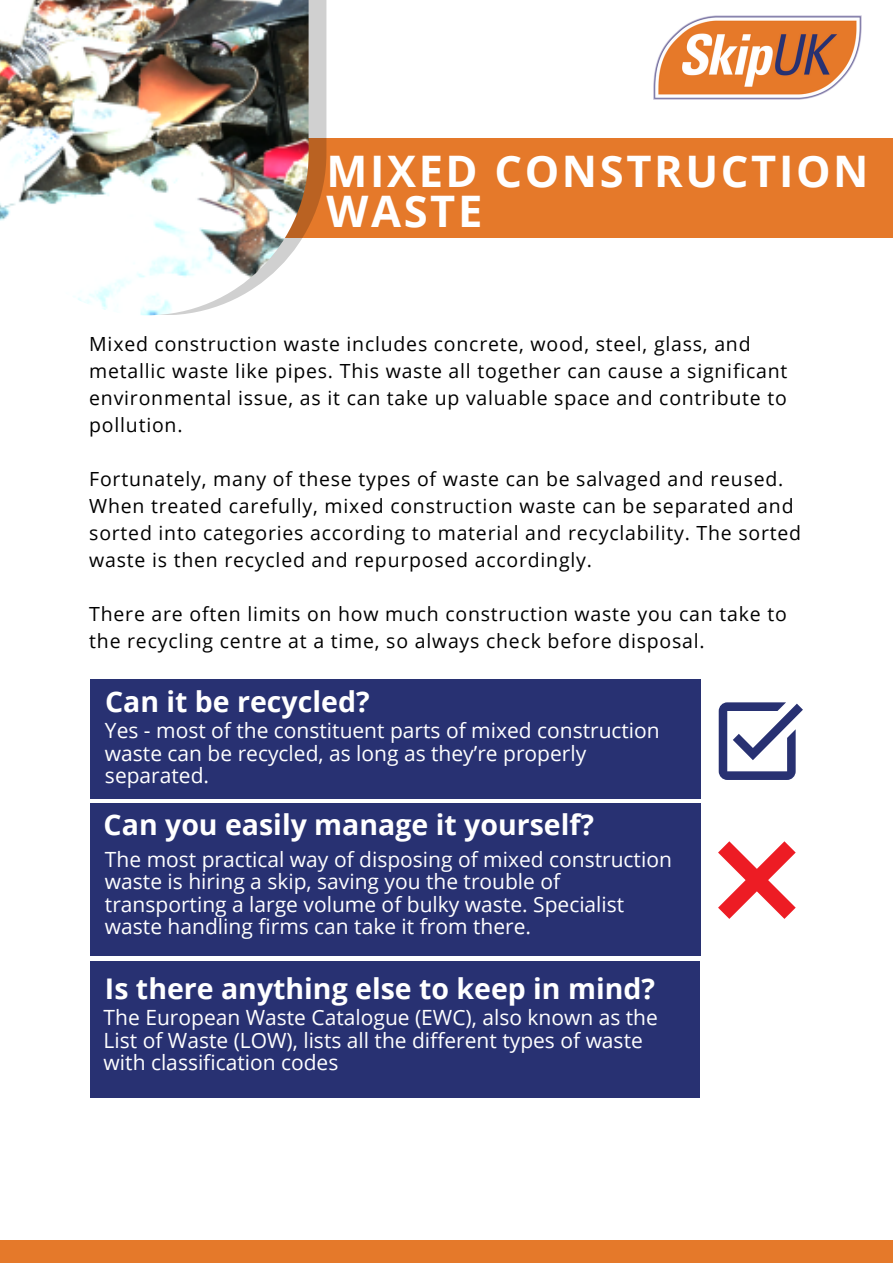
<style>
.page{position:relative;width:893px;height:1264px;background:#fff}
.page>*{position:absolute;margin:0;border:0;box-sizing:border-box;transform-origin:0 0}
.t1{font:700 43.5px/39.3px "Open Sans";letter-spacing:.06em;color:#fff}
.t2{font:700 28.5px "Open Sans";color:#fff}
.t3{font:21px/22.5px "Open Sans";color:#fff}
.t4{font:19.5px/27px "Open Sans";letter-spacing:.04em;color:#000}
</style>
<div class="page">
<div style="left:164px;top:138px;width:728px;height:99px;background:#e5792a"></div>
<svg style="left:308px;top:0;width:18px;height:238px;fill:#d0d0d0"></svg>
<img style="left:0;top:0;width:308px;height:315px">
<div style="left:0;top:1240px;width:892px;height:22px;background:#e5792a"></div>
<div style="left:91px;top:679px;width:609px;height:119px;background:#283172"></div>
<div style="left:91px;top:804px;width:609px;height:151px;background:#283172"></div>
<div style="left:91px;top:961px;width:608px;height:137px;background:#283172"></div>
<svg style="left:718px;top:702px;width:84px;height:78px"></svg>
<svg style="left:718px;top:841px;width:77px;height:77px"></svg>
<img style="left:653px;top:16px;width:208px;height:83px">
<p class="t1" style="left:326px;top:151px;width:543px">MIXED CONSTRUCTION<br>WASTE</p>
<p class="t4" style="left:89px;top:329px;width:699px">Mixed construction waste includes concrete, wood, steel, glass, and metallic waste like pipes. This waste all together can cause a significant environmental issue, as it can take up valuable space and contribute to pollution.</p>
<p class="t4" style="left:89px;top:464px;width:713px">Fortunately, many of these types of waste can be salvaged and reused.<br>When treated carefully, mixed construction waste can be separated and sorted into categories according to material and recyclability. The sorted waste is then recycled and repurposed accordingly.</p>
<p class="t4" style="left:89px;top:599px;width:699px">There are often limits on how much construction waste you can take to the recycling centre at a time, so always check before disposal.</p>
<p class="t2" style="left:105px;top:681px;width:266px">Can it be recycled?</p>
<p class="t3" style="left:105px;top:718px;width:556px">Yes - most of the constituent parts of mixed construction waste can be recycled, as long as they’re properly separated.</p>
<p class="t2" style="left:104px;top:804px;width:492px">Can you easily manage it yourself?</p>
<p class="t3" style="left:105px;top:847px;width:568px">The most practical way of disposing of mixed construction waste is hiring a skip, saving you the trouble of transporting a large volume of bulky waste. Specialist waste handling firms can take it from there.</p>
<p class="t2" style="left:105px;top:968px;width:551px">Is there anything else to keep in mind?</p>
<p class="t3" style="left:104px;top:1006px;width:555px">The European Waste Catalogue (EWC), also known as the<br>List of Waste (LOW), lists all the different types of waste with classification codes</p>
</div>
